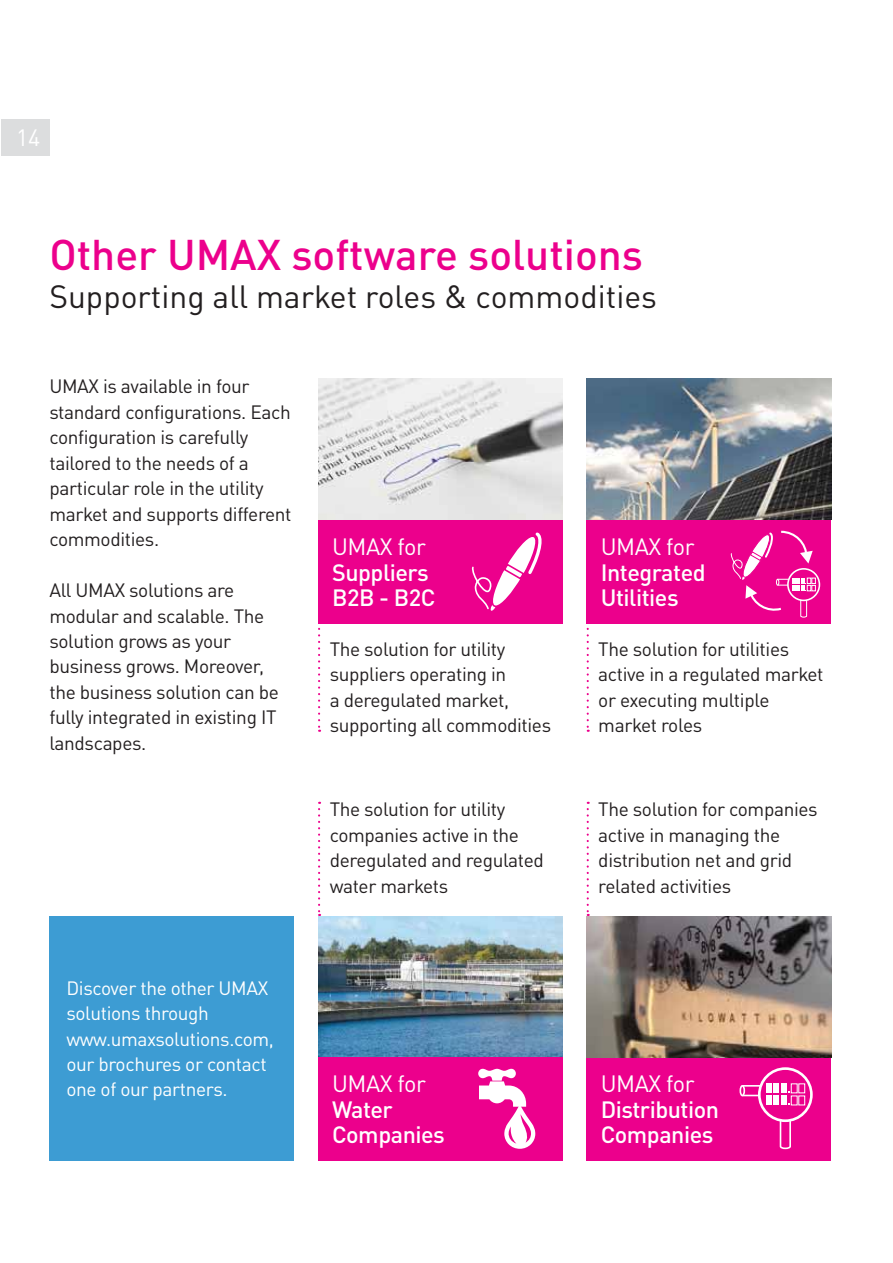
<style>
.page{position:relative;width:893px;height:1263px;background:#fff}
.page>*{position:absolute;margin:0;border:0;box-sizing:border-box;transform-origin:0 0}
.t1{font:500 42.45px "DINOT";color:#ec008c}
.t2{font:31.8px "DINOT";color:#231f20}
.t3{font:500 23.4px/25.5px "DINOT";letter-spacing:-.02em;color:#fff}
.t4{font:23.4px "DINOT";letter-spacing:-.02em;color:#fff}
.t5{font:19.05px/25.5px "DINOT";letter-spacing:-.02em;color:#231f20}
.t6{font:19.05px/25.5px "DINOT";letter-spacing:-.02em;color:#fff}
</style>
<div class="page">
<div style="left:1px;top:119px;width:48px;height:36px;background:#dcddde"></div>
<div style="left:49px;top:916px;width:245px;height:245px;background:#3d9cd3"></div>
<div style="left:318px;top:916px;width:245px;height:245px;background:#ec008c"></div>
<img style="left:318px;top:916px;width:245px;height:140px">
<svg style="left:478px;top:1069px;width:57px;height:80px"></svg>
<div style="left:318px;top:379px;width:245px;height:244px;background:#ec008c"></div>
<img style="left:318px;top:379px;width:245px;height:141px">
<svg style="left:471px;top:532px;width:71px;height:79px"></svg>
<div style="left:587px;top:916px;width:244px;height:245px;background:#ec008c"></div>
<img style="left:587px;top:916px;width:244px;height:141px">
<div style="left:739px;top:1085px;width:6px;height:11px;border:2px solid #fff;border-radius:50%"></div>
<svg style="left:741px;top:1067px;width:72px;height:83px"></svg>
<div style="left:587px;top:379px;width:244px;height:244px;background:#ec008c"></div>
<img style="left:587px;top:379px;width:244px;height:141px">
<svg style="left:730px;top:530px;width:90px;height:88px"></svg>
<svg style="left:318px;top:629px;width:2px;height:103px"></svg>
<svg style="left:318px;top:802px;width:2px;height:114px"></svg>
<svg style="left:587px;top:629px;width:2px;height:103px"></svg>
<svg style="left:587px;top:802px;width:2px;height:114px"></svg>
<p class="t4" style="left:16px;top:129px;width:26px">14</p>
<h1 class="t1" style="left:49px;top:239px;width:595px">Other UMAX software solutions</h1>
<h2 class="t2" style="left:49px;top:285px;width:609px">Supporting all market roles &amp; commodities</h2>
<p class="t5" style="left:49px;top:376px;width:244px">UMAX is available in four standard configurations. Each configuration is carefully tailored to the needs of a particular role in the utility market and supports different commodities.</p>
<p class="t5" style="left:49px;top:580px;width:231px">All UMAX solutions are modular and scalable. The solution grows as your business grows. Moreover, the business solution can be fully integrated in existing IT landscapes.</p>
<p class="t6" style="left:66px;top:977px;width:209px">Discover the other UMAX solutions through www.umaxsolutions.com, our brochures or contact one of our partners.</p>
<p class="t4" style="left:332px;top:538px;width:95px">UMAX for</p>
<p class="t3" style="left:332px;top:562px;width:105px">Suppliers<br>B2B - B2C</p>
<p class="t5" style="left:330px;top:638px;width:223px">The solution for utility suppliers operating in<br>a deregulated market, supporting all commodities</p>
<p class="t5" style="left:330px;top:799px;width:216px">The solution for utility companies active in the deregulated and regulated water markets</p>
<p class="t4" style="left:332px;top:1075px;width:95px">UMAX for</p>
<p class="t3" style="left:332px;top:1099px;width:114px">Water<br>Companies</p>
<p class="t4" style="left:601px;top:538px;width:95px">UMAX for</p>
<p class="t3" style="left:601px;top:562px;width:106px">Integrated<br>Utilities</p>
<p class="t5" style="left:598px;top:638px;width:227px">The solution for utilities active in a regulated market or executing multiple market roles</p>
<p class="t5" style="left:598px;top:799px;width:221px">The solution for companies active in managing the distribution net and grid related activities</p>
<p class="t4" style="left:601px;top:1075px;width:95px">UMAX for</p>
<p class="t3" style="left:601px;top:1099px;width:120px">Distribution<br>Companies</p>
</div>
